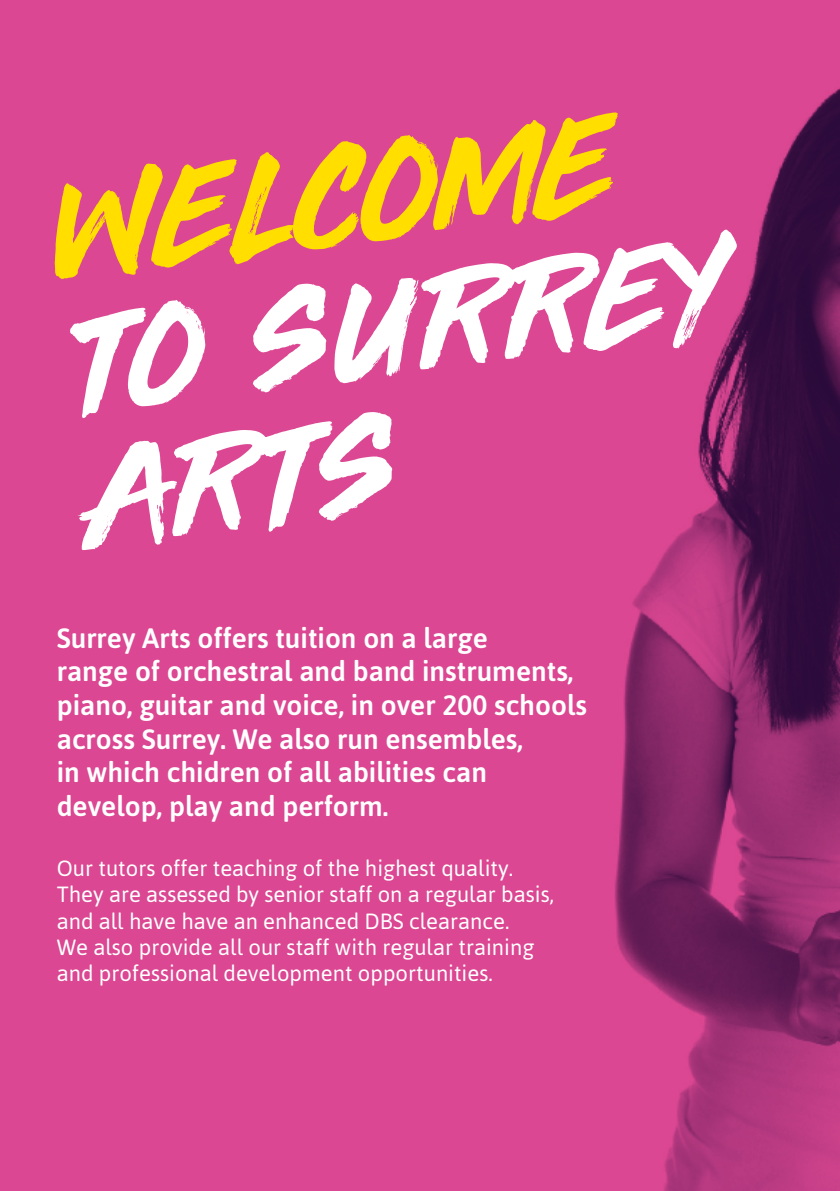
<style>
.page{position:relative;width:840px;height:1191px;background:#fff}
.page>*{position:absolute;margin:0;border:0;box-sizing:border-box;transform-origin:0 0}
.t1{font:164.6px/135.4px "Third Rail";color:#fff}
.t2{font:164.6px "Third Rail";color:#ffde00}
.t3{font:500 28px/33.6px "Asap";color:#fff}
.t4{font:22px/26.4px "Asap";color:#fff}
</style>
<div class="page">
<img style="left:0;top:0;width:839px;height:1191px">
<h1 class="t2" style="left:43px;top:155px;width:566px;rotate:-7deg">welcome</h1>
<h1 class="t1" style="left:60px;top:296px;width:658px;rotate:-7deg">to surrey arts</h1>
<p class="t3" style="left:57px;top:620px;width:531px">Surrey Arts offers tuition on a large<br>range of orchestral and band instruments, piano, guitar and voice, in over 200 schools across Surrey. We also run ensembles,<br>in which chidren of all abilities can develop, play and perform.</p>
<p class="t4" style="left:57px;top:854px;width:498px">Our tutors offer teaching of the highest quality.<br>They are assessed by senior staff on a regular basis, and all have have an enhanced DBS clearance.<br>We also provide all our staff with regular training and professional development opportunities.</p>
</div>
